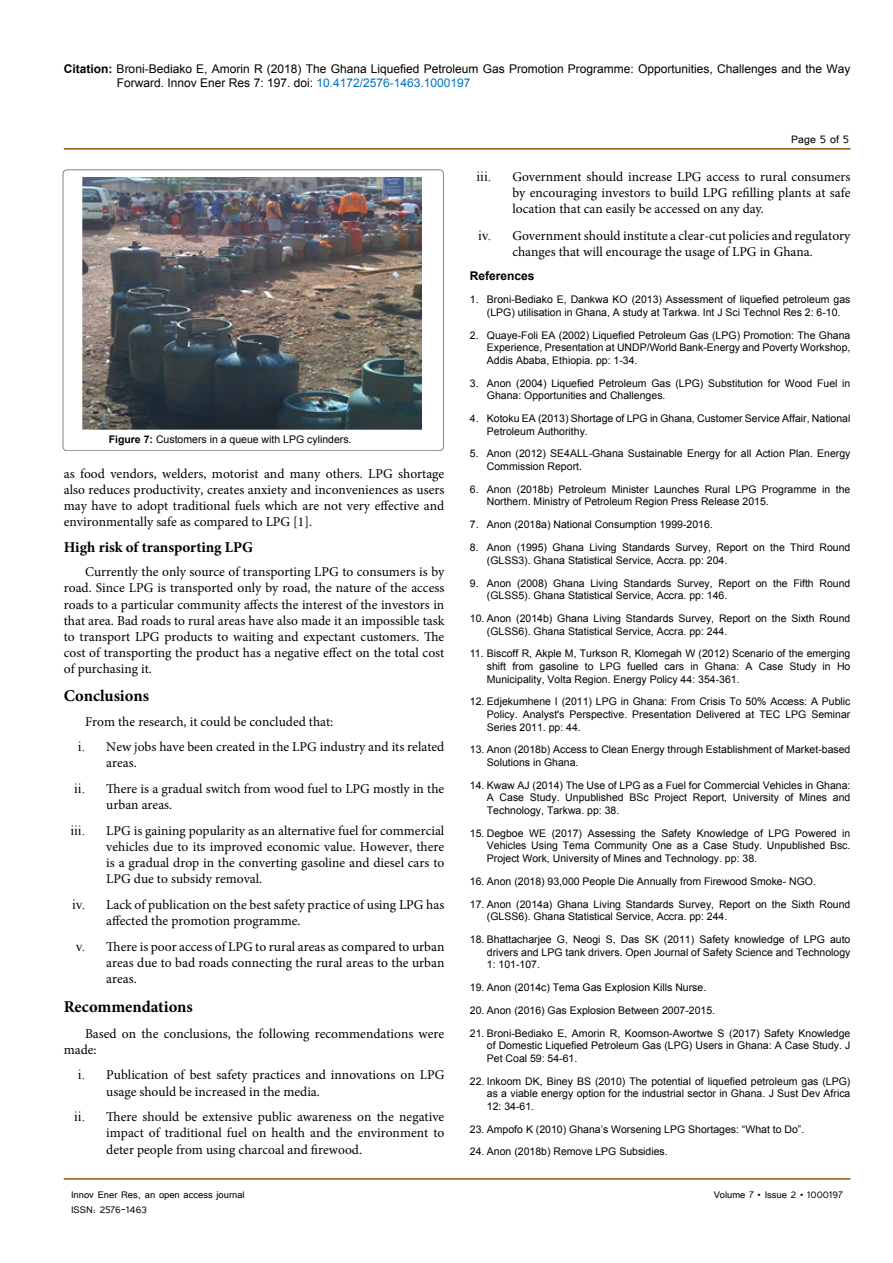
<style>
.page{position:relative;width:893px;height:1263px;background:#fff}
.page>*{position:absolute;margin:0;border:0;box-sizing:border-box;transform-origin:0 0}
.t1{font:700 16.5px "Minion Pro";color:#000}
.t2{font:700 15px "Minion Pro";color:#000}
.t3{font:13.5px/16.2px "Minion Pro";color:#000;text-align:justify}
.t4{font:13.5px "Tunga";color:#000}
.t5{font:13.5px "Times New Roman";color:#000}
.t6{font:12px/14.4px "Arial";color:#000}
.t7{font:12px "Tunga";color:#000}
.t8{font:700 12px "Arial";color:#000}
.t9{font:10.5px/12.6px "Arial";color:#000}
.s1{font-weight:700}
.s2{color:#0072bc}
.s3{font-family:"Times New Roman"}
</style>
<div class="page">
<hr style="left:64px;top:148px;width:786px;height:2px;background:#905501">
<hr style="left:64px;top:1179px;width:786px;height:1px;background:#905501">
<img style="left:82px;top:177px;width:340px;height:253px">
<div style="left:63px;top:170px;width:381px;height:281px;border:1px solid #000;border-radius:4px"></div>
<p class="t6" style="left:117px;top:61px;width:735px;text-indent:-53px"><span class="s1">Citation:</span> Broni-Bediako E, Amorin R (2018) The Ghana Liquefied Petroleum Gas Promotion Programme: Opportunities, Challenges and the Way<br>Forward. Innov Ener Res 7: 197. doi: <span class="s2">10.4172/2576-1463.1000197</span></p>
<p class="t9" style="left:109px;top:433px;width:244px"><span class="s1">Figure 7:</span> Customers in a queue with LPG cylinders.</p>
<p class="t3" style="left:64px;top:465px;width:382px">as food vendors, welders, motorist and many others. LPG shortage also reduces productivity, creates anxiety and inconveniences as users may have to adopt traditional fuels which are not very effective and environmentally safe as compared to LPG [1].</p>
<h2 class="t2" style="left:64px;top:537px;width:191px">High risk of transporting LPG</h2>
<p class="t3" style="left:64px;top:564px;width:382px;text-indent:21px">Currently the only source of transporting LPG to consumers is by road. Since LPG is transported only by road, the nature of the access roads to a particular community affects the interest of the investors in that area. Bad roads to rural areas have also made it an impossible task to transport LPG products to waiting and expectant customers. The cost of transporting the product has a negative effect on the total cost of purchasing it.</p>
<h1 class="t1" style="left:64px;top:684px;width:87px">Conclusions</h1>
<p class="t3" style="left:78px;top:708px;width:368px;line-height:25.5px;text-indent:7px">From the research, it could be concluded that:<br><span class="s3">i.</span> New jobs have been created in the LPG industry and its related</p>
<p class="t3" style="left:74px;top:750px;width:372px;line-height:25.5px;text-indent:32px">areas.<br><span class="s3">ii.</span> There is a gradual switch from wood fuel to LPG mostly in the</p>
<p class="t3" style="left:106px;top:797px;width:68px">urban areas.</p>
<p class="t5" style="left:70px;top:821px;width:16px">iii.</p>
<p class="t3" style="left:106px;top:822px;width:340px">LPG is gaining popularity as an alternative fuel for commercial vehicles due to its improved economic value. However, there is a gradual drop in the converting gasoline and diesel cars to LPG due to subsidy removal.</p>
<p class="t3" style="left:106px;top:896px;width:340px;text-indent:-34px"><span class="s3">iv.</span> Lack of publication on the best safety practice of using LPG has affected the promotion programme.</p>
<p class="t3" style="left:106px;top:938px;width:340px;text-indent:-31px"><span class="s3">v.</span> There is poor access of LPG to rural areas as compared to urban areas due to bad roads connecting the rural areas to the urban areas.</p>
<h1 class="t1" style="left:64px;top:995px;width:131px">Recommendations</h1>
<p class="t3" style="left:64px;top:1025px;width:382px;text-indent:21px">Based on the conclusions, the following recommendations were made:</p>
<p class="t3" style="left:106px;top:1067px;width:340px;text-indent:-28px"><span class="s3">i.</span> Publication of best safety practices and innovations on LPG usage should be increased in the media.</p>
<p class="t3" style="left:106px;top:1109px;width:340px;text-indent:-32px"><span class="s3">ii.</span> There should be extensive public awareness on the negative impact of traditional fuel on health and the environment to deter people from using charcoal and firewood.</p>
<p class="t4" style="left:791px;top:131px;width:59px">Page 5 of 5</p>
<p class="t5" style="left:476px;top:167px;width:16px">iii.</p>
<p class="t3" style="left:512px;top:168px;width:340px">Government should increase LPG access to rural consumers by encouraging investors to build LPG refilling plants at safe location that can easily be accessed on any day.</p>
<p class="t3" style="left:478px;top:227px;width:374px;text-align:center"><span class="s3">iv.</span> Government should institute a clear-cut policies and regulatory changes that will encourage the usage of LPG in Ghana.</p>
<p class="t8" style="left:470px;top:268px;width:66px">References</p>
<p class="t9" style="left:487px;top:293px;width:365px;text-indent:-17px">1. Broni-Bediako E, Dankwa KO (2013) Assessment of liquefied petroleum gas (LPG) utilisation in Ghana, A study at Tarkwa. Int J Sci Technol Res 2: 6-10.</p>
<p class="t9" style="left:487px;top:329px;width:365px;text-align:justify;text-indent:-17px">2. Quaye-Foli EA (2002) Liquefied Petroleum Gas (LPG) Promotion: The Ghana Experience, Presentation at UNDP/World Bank-Energy and Poverty Workshop, Addis Ababa, Ethiopia. pp: 1-34.</p>
<p class="t9" style="left:487px;top:377px;width:365px;text-indent:-17px">3. Anon (2004) Liquefied Petroleum Gas (LPG) Substitution for Wood Fuel in<br>Ghana: Opportunities and Challenges.</p>
<p class="t9" style="left:487px;top:412px;width:365px;text-indent:-17px">4. Kotoku EA (2013) Shortage of LPG in Ghana, Customer Service Affair, National<br>Petroleum Authorithy.</p>
<p class="t9" style="left:487px;top:448px;width:365px;text-indent:-17px">5. Anon (2012) SE4ALL-Ghana Sustainable Energy for all Action Plan. Energy<br>Commission Report.</p>
<p class="t9" style="left:487px;top:483px;width:365px;text-indent:-17px">6. Anon (2018b) Petroleum Minister Launches Rural LPG Programme in the<br>Northern. Ministry of Petroleum Region Press Release 2015.</p>
<p class="t9" style="left:470px;top:518px;width:244px">7. Anon (2018a) National Consumption 1999-2016.</p>
<p class="t9" style="left:487px;top:541px;width:365px;text-indent:-17px">8. Anon (1995) Ghana Living Standards Survey, Report on the Third Round (GLSS3). Ghana Statistical Service, Accra. pp: 204.</p>
<p class="t9" style="left:487px;top:577px;width:365px;text-indent:-17px">9. Anon (2008) Ghana Living Standards Survey, Report on the Fifth Round (GLSS5). Ghana Statistical Service, Accra. pp: 146.</p>
<p class="t9" style="left:487px;top:612px;width:365px;text-indent:-17px">10. Anon (2014b) Ghana Living Standards Survey, Report on the Sixth Round (GLSS6). Ghana Statistical Service, Accra. pp: 244.</p>
<p class="t9" style="left:487px;top:647px;width:365px;text-align:justify;text-indent:-17px">11. Biscoff R, Akple M, Turkson R, Klomegah W (2012) Scenario of the emerging shift from gasoline to LPG fuelled cars in Ghana: A Case Study in Ho Municipality, Volta Region. Energy Policy 44: 354-361.</p>
<p class="t9" style="left:487px;top:695px;width:365px;text-align:justify;text-indent:-17px">12. Edjekumhene I (2011) LPG in Ghana: From Crisis To 50% Access: A Public Policy. Analyst's Perspective. Presentation Delivered at TEC LPG Seminar Series 2011. pp: 44.</p>
<p class="t9" style="left:487px;top:743px;width:365px;text-indent:-17px">13. Anon (2018b) Access to Clean Energy through Establishment of Market-based<br>Solutions in Ghana.</p>
<p class="t9" style="left:487px;top:779px;width:365px;text-align:justify;text-indent:-17px">14. Kwaw AJ (2014) The Use of LPG as a Fuel for Commercial Vehicles in Ghana:<br>A Case Study. Unpublished BSc Project Report, University of Mines and Technology, Tarkwa. pp: 38.</p>
<p class="t9" style="left:487px;top:827px;width:365px;text-align:justify;text-indent:-17px">15. Degboe WE (2017) Assessing the Safety Knowledge of LPG Powered in Vehicles Using Tema Community One as a Case Study. Unpublished Bsc.<br>Project Work, University of Mines and Technology. pp: 38.</p>
<p class="t9" style="left:470px;top:875px;width:348px">16. Anon (2018) 93,000 People Die Annually from Firewood Smoke- NGO.</p>
<p class="t9" style="left:487px;top:898px;width:365px;text-indent:-17px">17. Anon (2014a) Ghana Living Standards Survey, Report on the Sixth Round (GLSS6). Ghana Statistical Service, Accra. pp: 244.</p>
<p class="t9" style="left:487px;top:933px;width:365px;text-align:justify;text-indent:-17px">18. Bhattacharjee G, Neogi S, Das SK (2011) Safety knowledge of LPG auto drivers and LPG tank drivers. Open Journal of Safety Science and Technology 1: 101-107.</p>
<p class="t9" style="left:470px;top:981px;width:238px">19. Anon (2014c) Tema Gas Explosion Kills Nurse.</p>
<p class="t9" style="left:470px;top:1004px;width:247px">20. Anon (2016) Gas Explosion Between 2007-2015.</p>
<p class="t9" style="left:487px;top:1027px;width:365px;text-align:justify;text-indent:-17px">21. Broni-Bediako E, Amorin R, Koomson-Awortwe S (2017) Safety Knowledge of Domestic Liquefied Petroleum Gas (LPG) Users in Ghana: A Case Study. J Pet Coal 59: 54-61.</p>
<p class="t9" style="left:487px;top:1075px;width:365px;text-align:justify;text-indent:-17px">22. Inkoom DK, Biney BS (2010) The potential of liquefied petroleum gas (LPG) as a viable energy option for the industrial sector in Ghana. J Sust Dev Africa 12: 34-61.</p>
<p class="t9" style="left:470px;top:1123px;width:336px">23. Ampofo K (2010) Ghana’s Worsening LPG Shortages: “What to Do”.</p>
<p class="t9" style="left:470px;top:1145px;width:199px">24. Anon (2018b) Remove LPG Subsidies.</p>
<p class="t7" style="left:71px;top:1187px;width:175px">Innov Ener Res, an open access journal</p>
<p class="t7" style="left:714px;top:1187px;width:131px">Volume 7 • Issue 2 • 1000197</p>
<p class="t7" style="left:71px;top:1202px;width:77px">ISSN: 2576-1463</p>
</div>
